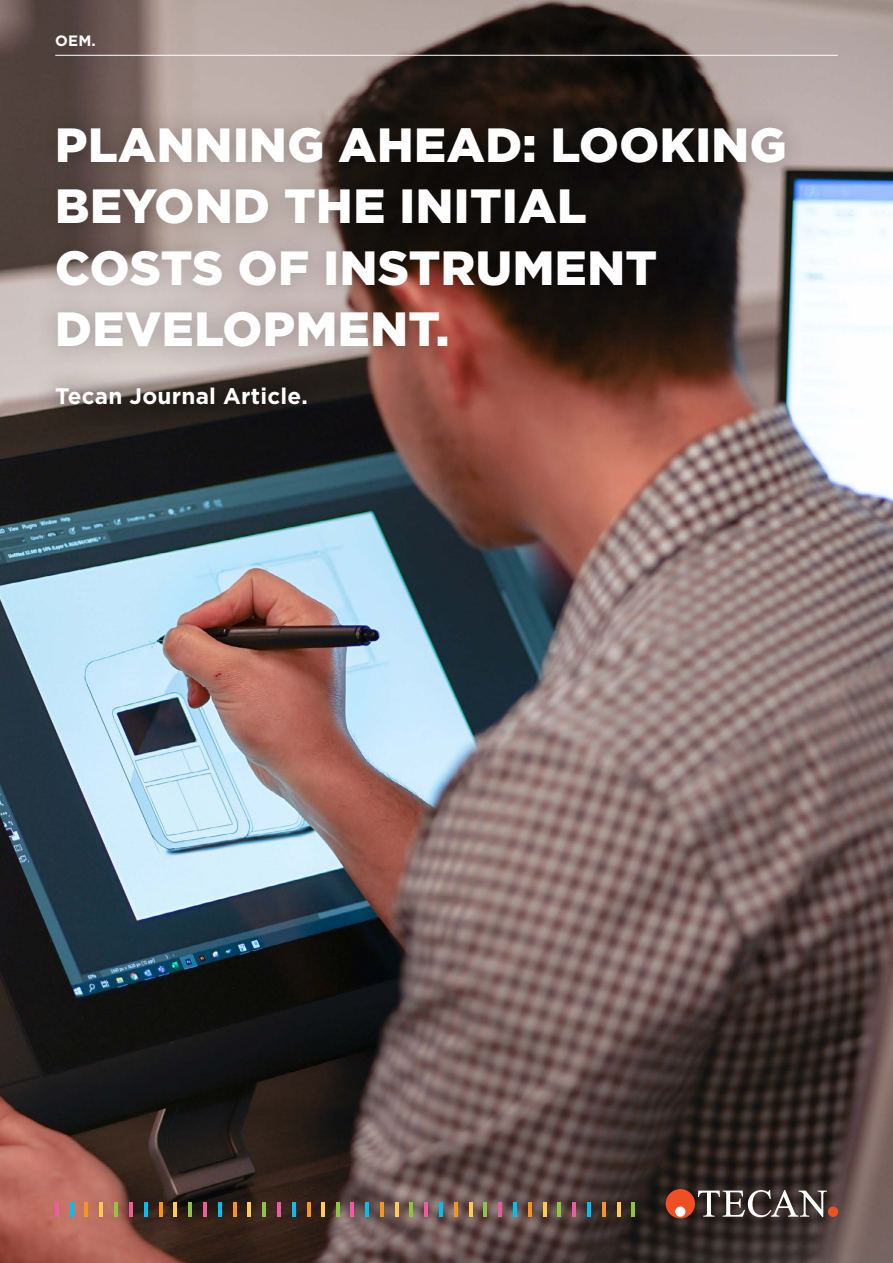
<style>
.page{position:relative;width:893px;height:1263px;background:#fff}
.page>*{position:absolute;margin:0;border:0;box-sizing:border-box;transform-origin:0 0}
.t1{font:900 48px/61.5px "Gotham";letter-spacing:.01em;color:#fff}
.t2{font:700 22.5px "Gotham";letter-spacing:.01em;color:#fff}
.t3{font:700 15px "Gotham";color:#fff}
</style>
<div class="page">
<img style="left:0;top:0;width:893px;height:1263px">
<hr style="left:55px;top:55px;width:783px;height:1px;background:#fff">
<div style="left:666px;top:1189px;width:29px;height:29px;background:#f04e23;border-radius:50%"></div>
<div style="left:675px;top:1206px;width:10px;height:11px;background:#fff;border-radius:50%"></div>
<svg style="left:698px;top:1190px;width:129px;height:27px"></svg>
<div style="left:828px;top:1206px;width:10px;height:11px;background:#f04e23;border-radius:50%"></div>
<hr style="left:55px;top:1202px;width:3px;height:14px;background:#ef5ba1">
<hr style="left:70px;top:1202px;width:3px;height:14px;background:#00c0f3">
<hr style="left:85px;top:1202px;width:3px;height:14px;background:#f7941e">
<hr style="left:100px;top:1202px;width:3px;height:14px;background:#ffcc4e">
<hr style="left:114px;top:1202px;width:4px;height:14px;background:#8dc63f">
<hr style="left:129px;top:1202px;width:4px;height:14px;background:#ef5ba1">
<hr style="left:144px;top:1202px;width:3px;height:14px;background:#00c0f3">
<hr style="left:159px;top:1202px;width:3px;height:14px;background:#f7941e">
<hr style="left:174px;top:1202px;width:3px;height:14px;background:#ffcc4e">
<hr style="left:188px;top:1202px;width:4px;height:14px;background:#8dc63f">
<hr style="left:203px;top:1202px;width:4px;height:14px;background:#ef5ba1">
<hr style="left:218px;top:1202px;width:3px;height:14px;background:#00c0f3">
<hr style="left:233px;top:1202px;width:3px;height:14px;background:#f7941e">
<hr style="left:248px;top:1202px;width:3px;height:14px;background:#ffcc4e">
<hr style="left:263px;top:1202px;width:3px;height:14px;background:#8dc63f">
<hr style="left:277px;top:1202px;width:4px;height:14px;background:#ef5ba1">
<hr style="left:292px;top:1202px;width:3px;height:14px;background:#00c0f3">
<hr style="left:307px;top:1202px;width:3px;height:14px;background:#f7941e">
<hr style="left:322px;top:1202px;width:3px;height:14px;background:#ffcc4e">
<hr style="left:337px;top:1202px;width:3px;height:14px;background:#8dc63f">
<hr style="left:351px;top:1202px;width:3px;height:14px;background:#ef5ba1">
<hr style="left:365px;top:1202px;width:4px;height:14px;background:#00c0f3">
<hr style="left:380px;top:1202px;width:3px;height:14px;background:#f7941e">
<hr style="left:395px;top:1202px;width:3px;height:14px;background:#ffcc4e">
<hr style="left:410px;top:1202px;width:3px;height:14px;background:#8dc63f">
<hr style="left:425px;top:1202px;width:3px;height:14px;background:#ef5ba1">
<hr style="left:439px;top:1202px;width:4px;height:14px;background:#00c0f3">
<hr style="left:454px;top:1202px;width:3px;height:14px;background:#f7941e">
<hr style="left:469px;top:1202px;width:3px;height:14px;background:#ffcc4e">
<hr style="left:484px;top:1202px;width:3px;height:14px;background:#8dc63f">
<hr style="left:499px;top:1202px;width:3px;height:14px;background:#ef5ba1">
<hr style="left:513px;top:1202px;width:4px;height:14px;background:#00c0f3">
<hr style="left:528px;top:1202px;width:3px;height:14px;background:#f7941e">
<hr style="left:543px;top:1202px;width:3px;height:14px;background:#ffcc4e">
<hr style="left:558px;top:1202px;width:3px;height:14px;background:#8dc63f">
<hr style="left:573px;top:1202px;width:3px;height:14px;background:#ef5ba1">
<hr style="left:587px;top:1202px;width:4px;height:14px;background:#00c0f3">
<hr style="left:602px;top:1202px;width:3px;height:14px;background:#f7941e">
<hr style="left:617px;top:1202px;width:3px;height:14px;background:#ffcc4e">
<hr style="left:632px;top:1202px;width:3px;height:14px;background:#8dc63f">
<div style="left:34px;top:105px;width:773px;height:265px;background:#000;opacity:.25"></div>
<div style="left:36px;top:365px;width:291px;height:63px;background:#000;opacity:.75"></div>
<p class="t3" style="left:55px;top:31px;width:42px">OEM.</p>
<p class="t1" style="left:55px;top:113px;width:733px">PLANNING AHEAD: LOOKING<br>BEYOND THE INITIAL<br>COSTS OF INSTRUMENT<br>DEVELOPMENT.</p>
<p class="t2" style="left:55px;top:381px;width:254px">Tecan Journal Article.</p>
</div>
